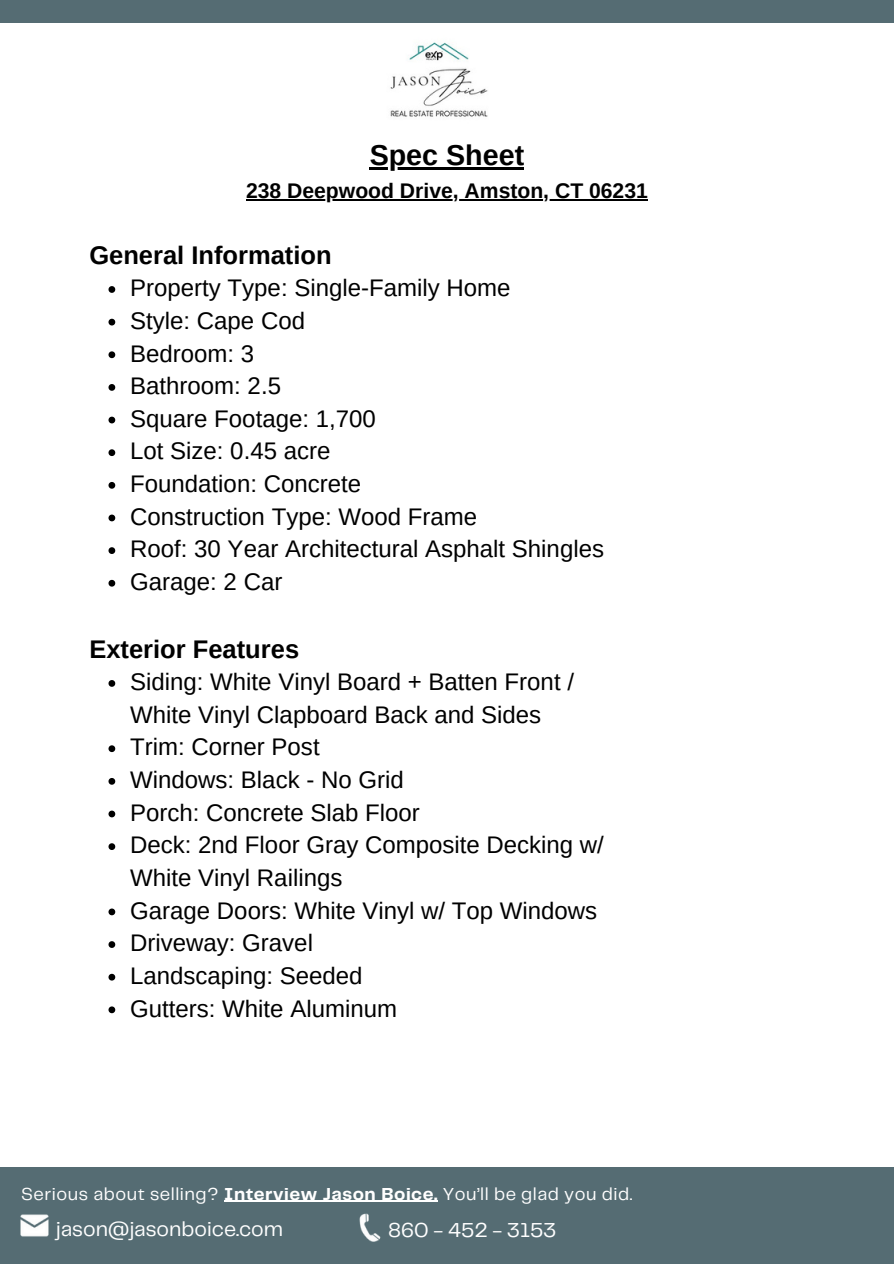
<style>
.page{position:relative;width:894px;height:1264px;background:#fff}
.page>*{position:absolute;margin:0;border:0;box-sizing:border-box;transform-origin:0 0}
.t1{font:700 28.65px "Arimo";color:#000}
.t2{font:700 25.5px "Arimo";color:#000}
.t3{font:24px/32.7px "Arimo";color:#000}
.t4{font:700 21.15px "Arimo";color:#000}
.t5{font:21px "Telegraf";color:#fff}
.t6{font:18px "Telegraf";letter-spacing:.03em;color:#fff}
.s1{font-weight:700}
</style>
<div class="page">
<img style="left:390px;top:42px;width:98px;height:75px">
<div style="left:0;top:0;width:893px;height:23px;background:#556c73"></div>
<div style="left:0;top:1167px;width:893px;height:96px;background:#556c73"></div>
<hr style="left:224px;top:1200px;width:214px;height:1px;background:#fff">
<img style="left:20px;top:1214px;width:29px;height:23px">
<img style="left:359px;top:1213px;width:22px;height:29px">
<svg style="left:108px;top:286px;width:7px;height:7px"></svg>
<svg style="left:108px;top:319px;width:7px;height:6px"></svg>
<svg style="left:108px;top:351px;width:7px;height:7px"></svg>
<svg style="left:108px;top:384px;width:7px;height:7px"></svg>
<svg style="left:108px;top:416px;width:7px;height:7px"></svg>
<svg style="left:108px;top:449px;width:7px;height:7px"></svg>
<svg style="left:108px;top:482px;width:7px;height:6px"></svg>
<svg style="left:108px;top:514px;width:7px;height:7px"></svg>
<svg style="left:108px;top:547px;width:7px;height:7px"></svg>
<svg style="left:108px;top:580px;width:7px;height:6px"></svg>
<svg style="left:108px;top:680px;width:7px;height:6px"></svg>
<svg style="left:108px;top:745px;width:7px;height:7px"></svg>
<svg style="left:108px;top:778px;width:7px;height:6px"></svg>
<svg style="left:108px;top:810px;width:7px;height:7px"></svg>
<svg style="left:108px;top:843px;width:7px;height:7px"></svg>
<svg style="left:108px;top:908px;width:7px;height:7px"></svg>
<svg style="left:108px;top:941px;width:7px;height:6px"></svg>
<svg style="left:108px;top:973px;width:7px;height:7px"></svg>
<svg style="left:108px;top:1006px;width:7px;height:7px"></svg>
<hr style="left:369px;top:167px;width:155px;height:3px;background:#000">
<hr style="left:246px;top:199px;width:401px;height:1px;background:#000">
<p class="t1" style="left:369px;top:139px;width:156px">Spec Sheet</p>
<p class="t4" style="left:246px;top:179px;width:403px">238 Deepwood Drive, Amston, CT 06231</p>
<p class="t2" style="left:89px;top:240px;width:244px">General Information</p>
<h3 class="t3" style="left:130px;top:271px;width:382px">Property Type: Single-Family Home</h3>
<h1 class="t3" style="left:130px;top:304px;width:176px">Style: Cape Cod</h1>
<p class="t3" style="left:130px;top:337px;width:126px">Bedroom: 3</p>
<p class="t3" style="left:130px;top:369px;width:152px">Bathroom: 2.5</p>
<p class="t3" style="left:130px;top:402px;width:247px">Square Footage: 1,700</p>
<p class="t3" style="left:130px;top:435px;width:202px">Lot Size: 0.45 acre</p>
<p class="t3" style="left:130px;top:467px;width:232px">Foundation: Concrete</p>
<p class="t3" style="left:130px;top:500px;width:348px">Construction Type: Wood Frame</p>
<p class="t3" style="left:130px;top:532px;width:475px">Roof: 30 Year Architectural Asphalt Shingles</p>
<p class="t3" style="left:130px;top:565px;width:154px">Garage: 2 Car</p>
<p class="t2" style="left:89px;top:634px;width:211px">Exterior Features</p>
<p class="t3" style="left:130px;top:665px;width:445px">Siding: White Vinyl Board + Batten Front /<br>White Vinyl Clapboard Back and Sides</p>
<h1 class="t3" style="left:130px;top:730px;width:191px">Trim: Corner Post</h1>
<p class="t3" style="left:130px;top:763px;width:275px">Windows: Black - No Grid</p>
<p class="t3" style="left:130px;top:796px;width:291px">Porch: Concrete Slab Floor</p>
<p class="t3" style="left:130px;top:828px;width:475px">Deck: 2nd Floor Gray Composite Decking w/<br>White Vinyl Railings</p>
<p class="t3" style="left:130px;top:894px;width:468px">Garage Doors: White Vinyl w/ Top Windows</p>
<p class="t3" style="left:130px;top:926px;width:184px">Driveway: Gravel</p>
<p class="t3" style="left:130px;top:959px;width:234px">Landscaping: Seeded</p>
<p class="t3" style="left:130px;top:991px;width:268px">Gutters: White Aluminum</p>
<p class="t6" style="left:21px;top:1186px;width:612px">Serious about selling? <span class="s1">Interview Jason Boice.</span> You’ll be glad you did.</p>
<p class="t5" style="left:56px;top:1219px;width:228px">jason@jasonboice.com</p>
<p class="t5" style="left:388px;top:1220px;width:170px">860 - 452 - 3153</p>
</div>
